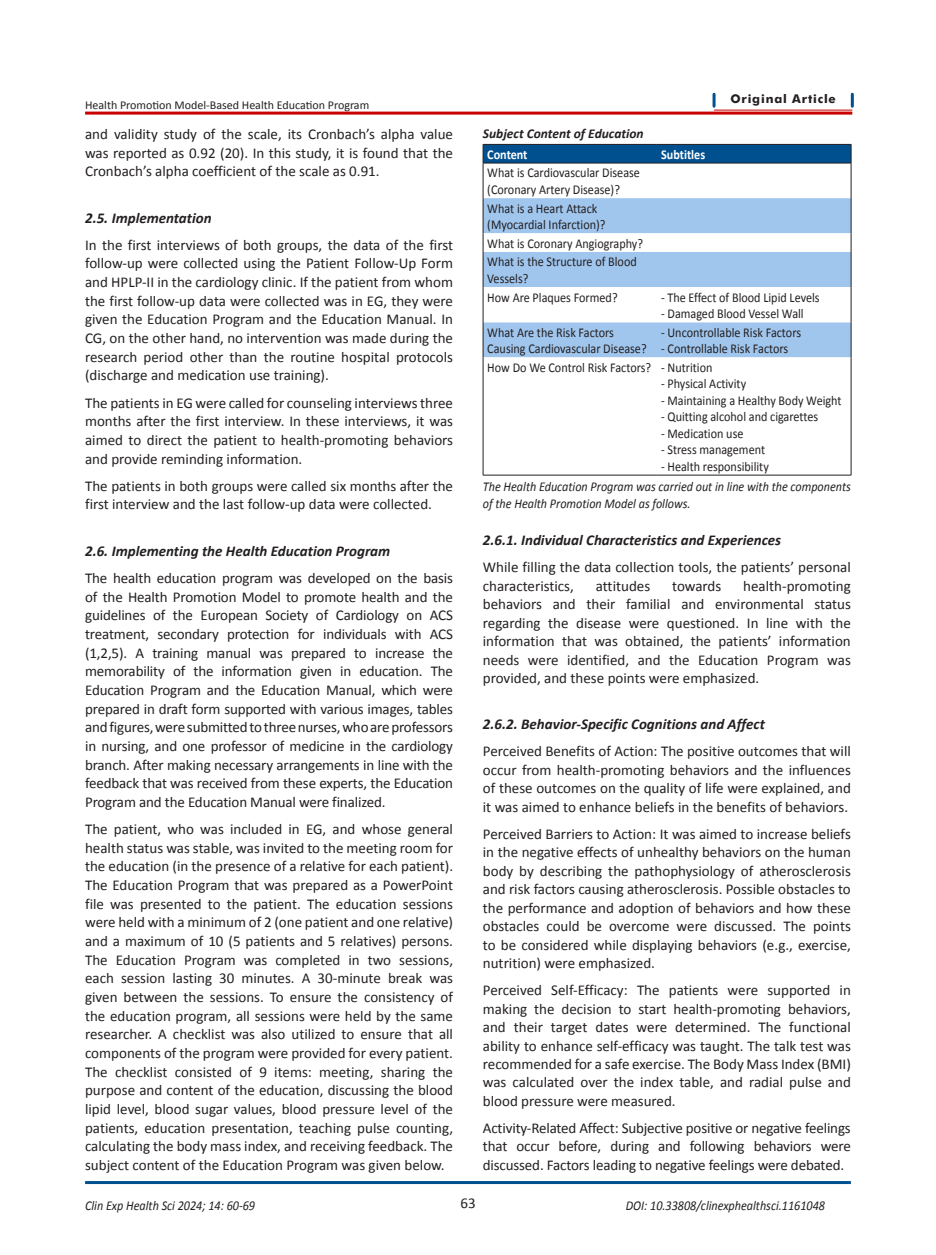
<style>
.page{position:relative;width:936px;height:1255px;background:#fff}
.page>*{position:absolute;margin:0;border:0;box-sizing:border-box;transform-origin:0 0}
.MNormal-TR{font:15px/18.6px "Calibri";color:#231f20;text-align:justify}
.t1{font:italic 700 15px "Calibri";color:#231f20}
.TabloTxt{font:13.5px/16.5px "Calibri";color:#231f20;scale:.9 1}
.TabloTxt-2{font:italic 13.5px/17px "Calibri";color:#231f20;scale:.9 1}
.TabloH{font:italic 700 13.5px "Calibri";color:#231f20}
.TabloTxt-3{font:700 13.5px "Calibri";color:#fff;scale:.9 1}
.t2{font:12px "Calibri";color:#231f20}
.t3{font:700 12px "Futura BT";letter-spacing:.07em;color:#231f20}
</style>
<div class="page">
<hr style="left:85px;top:1180px;width:765px;height:3px;background:#005090">
<hr style="left:85px;top:112px;width:767px;height:3px;background:#c80000">
<svg style="left:712px;top:94px;width:3px;height:12px"></svg>
<svg style="left:850px;top:94px;width:3px;height:12px"></svg>
<hr style="left:714px;top:110px;width:138px;height:1px;background:#c80000">
<div style="left:484px;top:198px;width:366px;height:35px;background:#a0c6ee"></div>
<svg style="left:484px;top:233px;width:366px;height:242px"></svg>
<hr style="left:483px;top:287px;width:1px;height:35px;background:#231f20">
<hr style="left:850px;top:287px;width:1px;height:35px;background:#231f20">
<hr style="left:483px;top:198px;width:1px;height:35px;background:#231f20">
<hr style="left:850px;top:198px;width:1px;height:35px;background:#231f20">
<svg style="left:483px;top:233px;width:1px;height:19px"></svg>
<svg style="left:850px;top:233px;width:1px;height:19px"></svg>
<hr style="left:483px;top:252px;width:1px;height:35px;background:#231f20">
<hr style="left:850px;top:252px;width:1px;height:35px;background:#231f20">
<hr style="left:483px;top:322px;width:1px;height:35px;background:#231f20">
<hr style="left:850px;top:322px;width:1px;height:35px;background:#231f20">
<hr style="left:483px;top:357px;width:1px;height:118px;background:#231f20">
<hr style="left:850px;top:357px;width:1px;height:118px;background:#231f20">
<hr style="left:483px;top:475px;width:173px;height:1px;background:#231f20">
<hr style="left:656px;top:475px;width:195px;height:1px;background:#231f20">
<hr style="left:483px;top:163px;width:1px;height:35px;background:#231f20">
<hr style="left:850px;top:163px;width:1px;height:35px;background:#231f20">
<svg style="left:483px;top:144px;width:368px;height:19px;background:#034c87"></svg>
<hr style="left:483px;top:163px;width:173px;height:1px;background:#231f20">
<hr style="left:656px;top:163px;width:195px;height:1px;background:#231f20">
<p class="t2" style="left:85px;top:98px;width:286px">Health Promotion Model-Based Health Education Program</p>
<p class="MNormal-TR" style="left:85px;top:124px;width:369px">and validity study of the scale, its Cronbach’s alpha value was reported as 0.92 (20). In this study, it is found that the Cronbach’s alpha coefficient of the scale as 0.91.</p>
<h3 class="t1" style="left:85px;top:208px;width:128px">2.5. Implementation</h3>
<p class="MNormal-TR" style="left:85px;top:235px;width:369px">In the first interviews of both groups, the data of the first follow-up were collected using the Patient Follow-Up Form and HPLP-II in the cardiology clinic. If the patient from whom the first follow-up data were collected was in EG, they were given the Education Program and the Education Manual. In CG, on the other hand, no intervention was made during the research period other than the routine hospital protocols (discharge and medication use training).</p>
<p class="MNormal-TR" style="left:85px;top:392px;width:369px">The patients in EG were called for counseling interviews three months after the first interview. In these interviews, it was aimed to direct the patient to health-promoting behaviors and provide reminding information.</p>
<p class="MNormal-TR" style="left:85px;top:475px;width:369px">The patients in both groups were called six months after the first interview and the last follow-up data were collected.</p>
<h3 class="t1" style="left:85px;top:541px;width:307px">2.6. Implementing the Health Education Program</h3>
<p class="MNormal-TR" style="left:85px;top:568px;width:369px">The health education program was developed on the basis of the Health Promotion Model to promote health and the guidelines of the European Society of Cardiology on ACS treatment, secondary protection for individuals with ACS (1,2,5). A training manual was prepared to increase the memorability of the information given in education. The Education Program and the Education Manual, which were prepared in draft form supported with various images, tables and figures, were submitted to three nurses, who are professors in nursing, and one professor of medicine in the cardiology branch. After making necessary arrangements in line with the feedback that was received from these experts, the Education Program and the Education Manual were finalized.</p>
<p class="MNormal-TR" style="left:85px;top:819px;width:369px">The patient, who was included in EG, and whose general health status was stable, was invited to the meeting room for the education (in the presence of a relative for each patient).<br>The Education Program that was prepared as a PowerPoint file was presented to the patient. The education sessions were held with a minimum of 2 (one patient and one relative) and a maximum of 10 (5 patients and 5 relatives) persons.<br>The Education Program was completed in two sessions, each session lasting 30 minutes. A 30-minute break was given between the sessions. To ensure the consistency of the education program, all sessions were held by the same researcher. A checklist was also utilized to ensure that all components of the program were provided for every patient.<br>The checklist consisted of 9 items: meeting, sharing the purpose and content of the education, discussing the blood lipid level, blood sugar values, blood pressure level of the patients, education presentation, teaching pulse counting, calculating the body mass index, and receiving feedback. The subject content of the Education Program was given below.</p>
<p class="t3" style="left:730px;top:92px;width:107px">Original Article</p>
<p class="TabloH" style="left:483px;top:125px;width:162px">Subject Content of Education</p>
<p class="TabloTxt-3" style="left:487px;top:145px;width:46px">Content</p>
<p class="TabloTxt-3" style="left:661px;top:145px;width:51px">Subtitles</p>
<p class="TabloTxt" style="left:487px;top:164px;width:171px">What is Cardiovascular Disease (Coronary Artery Disease)?</p>
<p class="TabloTxt" style="left:487px;top:199px;width:133px">What is a Heart Attack (Myocardial Infarction)?</p>
<p class="TabloTxt" style="left:487px;top:234px;width:174px">What is Coronary Angiography?</p>
<p class="TabloTxt" style="left:487px;top:253px;width:168px">What is the Structure of Blood<br>Vessels?</p>
<p class="TabloTxt" style="left:487px;top:288px;width:146px">How Are Plaques Formed?</p>
<p class="TabloTxt" style="left:661px;top:288px;width:178px">- The Effect of Blood Lipid Levels</p>
<p class="TabloTxt" style="left:661px;top:304px;width:160px">- Damaged Blood Vessel Wall</p>
<p class="TabloTxt" style="left:487px;top:323px;width:178px">What Are the Risk Factors<br>Causing Cardiovascular Disease?</p>
<p class="TabloTxt" style="left:661px;top:323px;width:157px">- Uncontrollable Risk Factors</p>
<p class="TabloTxt" style="left:661px;top:340px;width:143px">- Controllable Risk Factors</p>
<p class="TabloTxt" style="left:487px;top:358px;width:183px">How Do We Control Risk Factors?</p>
<p class="TabloTxt" style="left:661px;top:358px;width:59px">- Nutrition</p>
<p class="TabloTxt" style="left:661px;top:375px;width:96px">- Physical Activity</p>
<p class="TabloTxt" style="left:661px;top:391px;width:202px">- Maintaining a Healthy Body Weight</p>
<p class="TabloTxt" style="left:661px;top:408px;width:176px">- Quitting alcohol and cigarettes</p>
<p class="TabloTxt" style="left:661px;top:424px;width:93px">- Medication use</p>
<p class="TabloTxt" style="left:661px;top:441px;width:117px">- Stress management</p>
<p class="TabloTxt" style="left:661px;top:457px;width:121px">- Health responsibility</p>
<p class="TabloTxt-2" style="left:483px;top:477px;width:410px">The Health Education Program was carried out in line with the components of the Health Promotion Model as follows.</p>
<h3 class="t1" style="left:483px;top:531px;width:299px">2.6.1. Individual Characteristics and Experiences</h3>
<p class="MNormal-TR" style="left:483px;top:557px;width:369px">While filling the data collection tools, the patients’ personal characteristics,</p>
<p class="MNormal-TR" style="left:483px;top:576px;width:369px;text-indent:260px">health-promoting behaviors and their familial and environmental status regarding the disease were questioned. In line with the information that was obtained, the patients’ information needs were identified, and the Education Program was provided, and these points were emphasized.</p>
<h3 class="t1" style="left:483px;top:715px;width:283px">2.6.2. Behavior-Specific Cognitions and Affect</h3>
<p class="MNormal-TR" style="left:483px;top:741px;width:369px">Perceived Benefits of Action: The positive outcomes that will occur from health-promoting behaviors and the influences of these outcomes on the quality of life were explained, and it was aimed to enhance beliefs in the benefits of behaviors.</p>
<p class="MNormal-TR" style="left:483px;top:823px;width:369px">Perceived Barriers to Action: It was aimed to increase beliefs in the negative effects of unhealthy behaviors on the human body by describing the pathophysiology of atherosclerosis and risk factors causing atherosclerosis. Possible obstacles to the performance and adoption of behaviors and how these obstacles could be overcome were discussed. The points to be considered while displaying behaviors (e.g., exercise, nutrition) were emphasized.</p>
<p class="MNormal-TR" style="left:483px;top:980px;width:369px">Perceived Self-Efficacy: The patients were supported in making the decision to start health-promoting behaviors, and their target dates were determined. The functional ability to enhance self-efficacy was taught. The talk test was recommended for a safe exercise. The Body Mass Index (BMI) was calculated over the index table, and radial pulse and blood pressure were measured.</p>
<p class="MNormal-TR" style="left:483px;top:1117px;width:369px">Activity-Related Affect: Subjective positive or negative feelings that occur before, during and following behaviors were discussed. Factors leading to negative feelings were debated.</p>
<p class="MNormal-TR" style="left:595px;top:575px;width:56px">attitudes</p>
<p class="MNormal-TR" style="left:672px;top:575px;width:51px">towards</p>
<p class="TabloTxt-2" style="left:85px;top:1196px;width:190px">Clin Exp Health Sci 2024; 14: 60-69</p>
<p class="MNormal-TR" style="left:460px;top:1192px;width:17px">63</p>
<p class="TabloTxt-2" style="left:625px;top:1196px;width:223px">DOI: 10.33808/clinexphealthsci.1161048</p>
</div>
